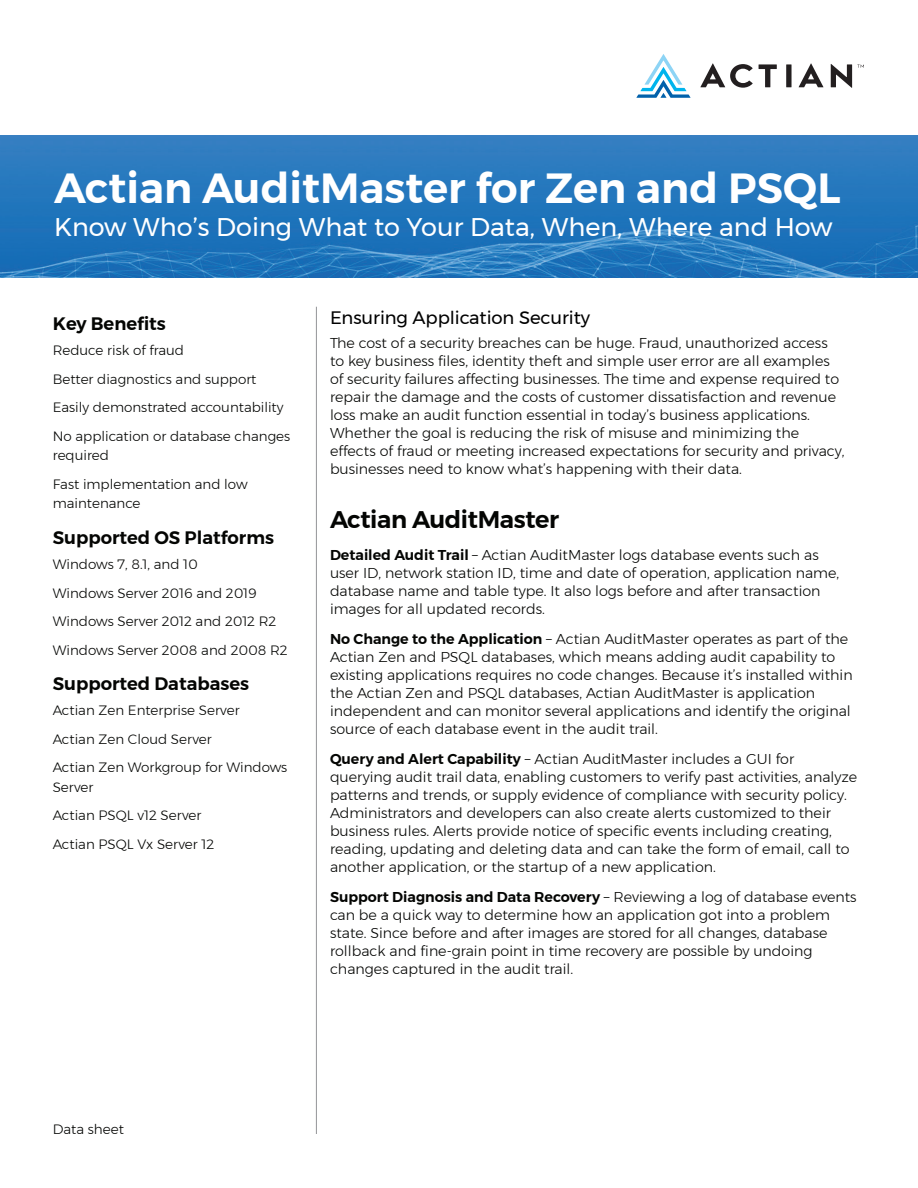
<style>
.page{position:relative;width:918px;height:1188px;background:#fff}
.page>*{position:absolute;margin:0;border:0;box-sizing:border-box;transform-origin:0 0}
.t1{font:600 42px "Montserrat";color:#fff}
.t2{font:25.5px "Montserrat";color:#fff}
.t3{font:600 24px "Montserrat";letter-spacing:-.015em;color:#040503}
.t4{font:600 18px "Montserrat";color:#040503}
.t5{font:18px "Montserrat";letter-spacing:-.005em;color:#000}
.t6{font:300 14.25px/18px "Montserrat";color:#040503}
.t7{font:300 13.5px/28.5px "Montserrat";color:#040503}
.s1{font-weight:600}
</style>
<div class="page">
<img style="left:0;top:135px;width:918px;height:143px">
<svg style="left:799px;top:63px;width:24px;height:24px"></svg>
<svg style="left:700px;top:63px;width:53px;height:25px"></svg>
<svg style="left:759px;top:64px;width:18px;height:23px"></svg>
<div style="left:786px;top:64px;width:6px;height:23px;background:#231f20"></div>
<svg style="left:831px;top:64px;width:33px;height:24px"></svg>
<svg style="left:636px;top:54px;width:55px;height:44px"></svg>
<hr style="left:316px;top:307px;width:1px;height:827px;background:#939598">
<h1 class="t1" style="left:54px;top:170px;width:788px">Actian AuditMaster for Zen and PSQL</h1>
<h2 class="t2" style="left:54px;top:215px;width:780px">Know Who’s Doing What to Your Data, When, Where and How</h2>
<p class="t4" style="left:53px;top:309px;width:115px">Key Benefits</p>
<p class="t7" style="left:53px;top:337px;width:239px">Reduce risk of fraud<br>Better diagnostics and support<br>Easily demonstrated accountability<br>No application or database changes</p>
<p class="t7" style="left:53px;top:441px;width:196px">required<br>Fast implementation and low</p>
<p class="t7" style="left:53px;top:489px;width:89px">maintenance</p>
<p class="t4" style="left:53px;top:530px;width:223px">Supported OS Platforms</p>
<p class="t7" style="left:53px;top:551px;width:236px">Windows 7, 8.1, and 10<br>Windows Server 2016 and 2019<br>Windows Server 2012 and 2012 R2<br>Windows Server 2008 and 2008 R2</p>
<p class="t4" style="left:53px;top:676px;width:198px">Supported Databases</p>
<p class="t7" style="left:53px;top:696px;width:236px">Actian Zen Enterprise Server<br>Actian Zen Cloud Server<br>Actian Zen Workgroup for Windows</p>
<p class="t7" style="left:53px;top:772px;width:163px">Server<br>Actian PSQL v12 Server<br>Actian PSQL Vx Server 12</p>
<p class="t5" style="left:330px;top:310px;width:262px">Ensuring Application Security</p>
<p class="t6" style="left:330px;top:335px;width:516px">The cost of a security breaches can be huge. Fraud, unauthorized access to key business files, identity theft and simple user error are all examples of security failures affecting businesses. The time and expense required to repair the damage and the costs of customer dissatisfaction and revenue loss make an audit function essential in today’s business applications.<br>Whether the goal is reducing the risk of misuse and minimizing the effects of fraud or meeting increased expectations for security and privacy, businesses need to know what’s happening with their data.</p>
<h3 class="t3" style="left:330px;top:510px;width:231px">Actian AuditMaster</h3>
<p class="t6" style="left:330px;top:546px;width:511px"><span class="s1">Detailed Audit Trail</span> – Actian AuditMaster logs database events such as user ID, network station ID, time and date of operation, application name, database name and table type. It also logs before and after transaction images for all updated records.</p>
<p class="t6" style="left:330px;top:630px;width:524px"><span class="s1">No Change to the Application</span> – Actian AuditMaster operates as part of the Actian Zen and PSQL databases, which means adding audit capability to existing applications requires no code changes. Because it’s installed within the Actian Zen and PSQL databases, Actian AuditMaster is application independent and can monitor several applications and identify the original source of each database event in the audit trail.</p>
<p class="t6" style="left:330px;top:750px;width:529px"><span class="s1">Query and Alert Capability</span> – Actian AuditMaster includes a GUI for querying audit trail data, enabling customers to verify past activities, analyze patterns and trends, or supply evidence of compliance with security policy.<br>Administrators and developers can also create alerts customized to their business rules. Alerts provide notice of specific events including creating, reading, updating and deleting data and can take the form of email, call to another application, or the startup of a new application.</p>
<p class="t6" style="left:330px;top:888px;width:528px"><span class="s1">Support Diagnosis and Data Recovery</span> – Reviewing a log of database events can be a quick way to determine how an application got into a problem state. Since before and after images are stored for all changes, database rollback and fine-grain point in time recovery are possible by undoing changes captured in the audit trail.</p>
<p class="t7" style="left:53px;top:1116px;width:73px">Data sheet</p>
</div>
